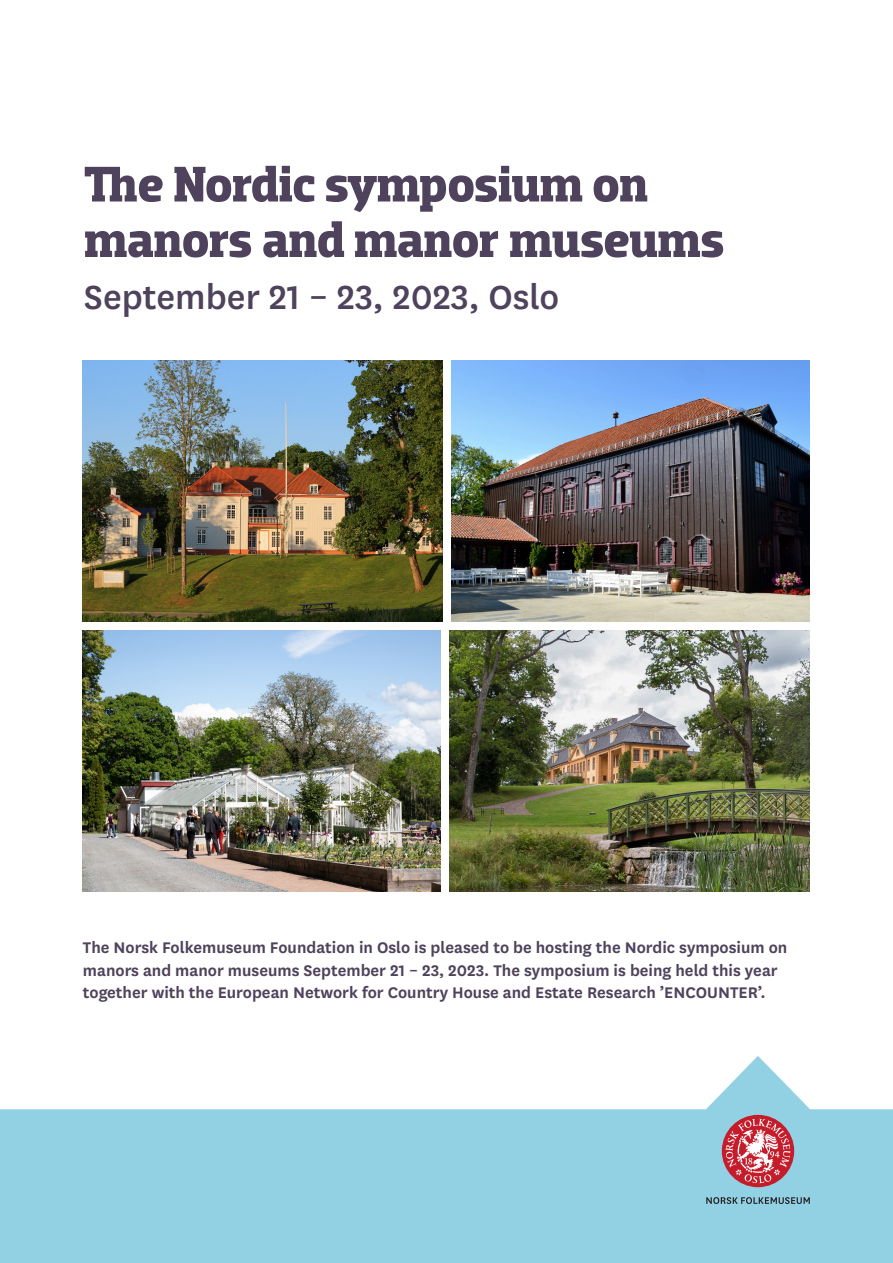
<style>
.page{position:relative;width:893px;height:1263px;background:#fff}
.page>*{position:absolute;margin:0;border:0;box-sizing:border-box;transform-origin:0 0}
.t1{font:700 51px/55.5px "Dobra Slab";letter-spacing:-.01em;color:#4e425c}
.t2{font:500 39px "National";color:#4e425c}
.t3{font:600 18px/22.5px "National";color:#4e425c}
</style>
<div class="page">
<svg style="left:0;top:1056px;width:893px;height:207px;fill:#92d0e3"></svg>
<svg style="left:706px;top:1197px;width:104px;height:7px"></svg>
<div style="left:722px;top:1115px;width:72px;height:72px;background:#c51c2b;border-radius:50%"></div>
<svg style="left:726px;top:1119px;width:64px;height:64px"></svg>
<img style="left:83px;top:360px;width:359px;height:262px">
<img style="left:450px;top:630px;width:359px;height:262px">
<img style="left:452px;top:360px;width:357px;height:262px">
<img style="left:83px;top:630px;width:357px;height:262px">
<h1 class="t1" style="left:84px;top:157px;width:642px">The Nordic symposium on manors and manor museums</h1>
<h2 class="t2" style="left:84px;top:271px;width:477px">September 21 – 23, 2023, Oslo</h2>
<p class="t3" style="left:83px;top:935px;width:706px">The Norsk Folkemuseum Foundation in Oslo is pleased to be hosting the Nordic symposium on manors and manor museums September 21 – 23, 2023. The symposium is being held this year together with the European Network for Country House and Estate Research ’ENCOUNTER’.</p>
</div>
